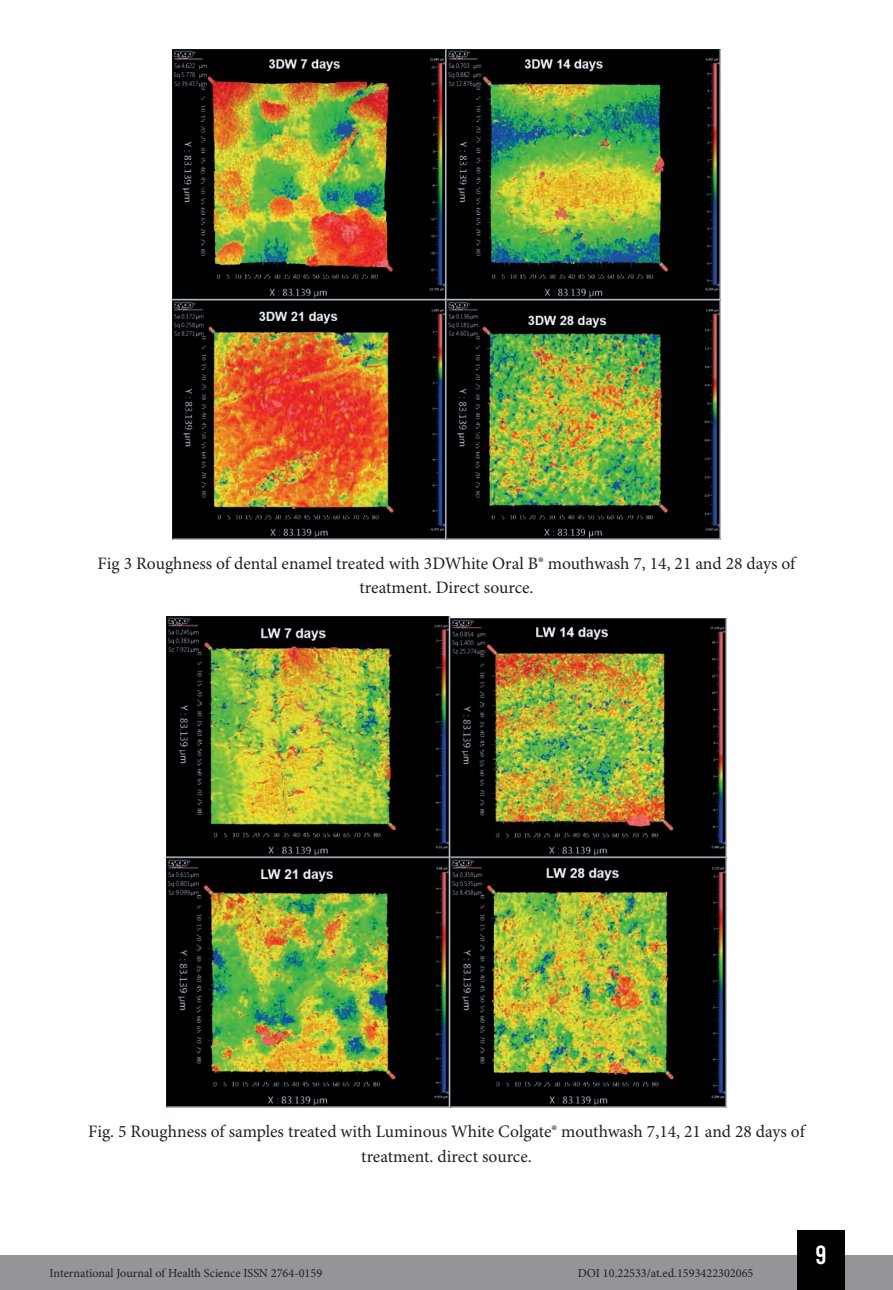
<style>
.page{position:relative;width:893px;height:1290px;background:#fff}
.page>*{position:absolute;margin:0;border:0;box-sizing:border-box;transform-origin:0 0}
.t1{font:26.25px "Bebas Kai";color:#fff}
.t2{font:17.5px/24.5px "Minion Pro";color:#231f20;text-align:center}
.t3{font:12.25px "Minion Pro";color:#231f20}
</style>
<div class="page">
<div style="left:0;top:1255px;width:893px;height:35px;background:#939598"></div>
<div style="left:797px;top:1230px;width:48px;height:60px;background:#000"></div>
<img style="left:172px;top:50px;width:549px;height:489px">
<img style="left:167px;top:616px;width:559px;height:491px">
<p class="t2" style="left:98px;top:551px;width:699px">Fig 3 Roughness of dental enamel treated with 3DWhite Oral B® mouthwash 7, 14, 21 and 28 days of treatment. Direct source.</p>
<p class="t2" style="left:88px;top:1120px;width:718px">Fig. 5 Roughness of samples treated with Luminous White Colgate® mouthwash 7,14, 21 and 28 days of treatment. direct source.</p>
<p class="t3" style="left:50px;top:1266px;width:274px">International Journal of Health Science ISSN 2764-0159</p>
<p class="t3" style="left:578px;top:1266px;width:177px">DOI 10.22533/at.ed.1593422302065</p>
<h1 class="t1" style="left:815px;top:1241px;width:13px">9</h1>
</div>
